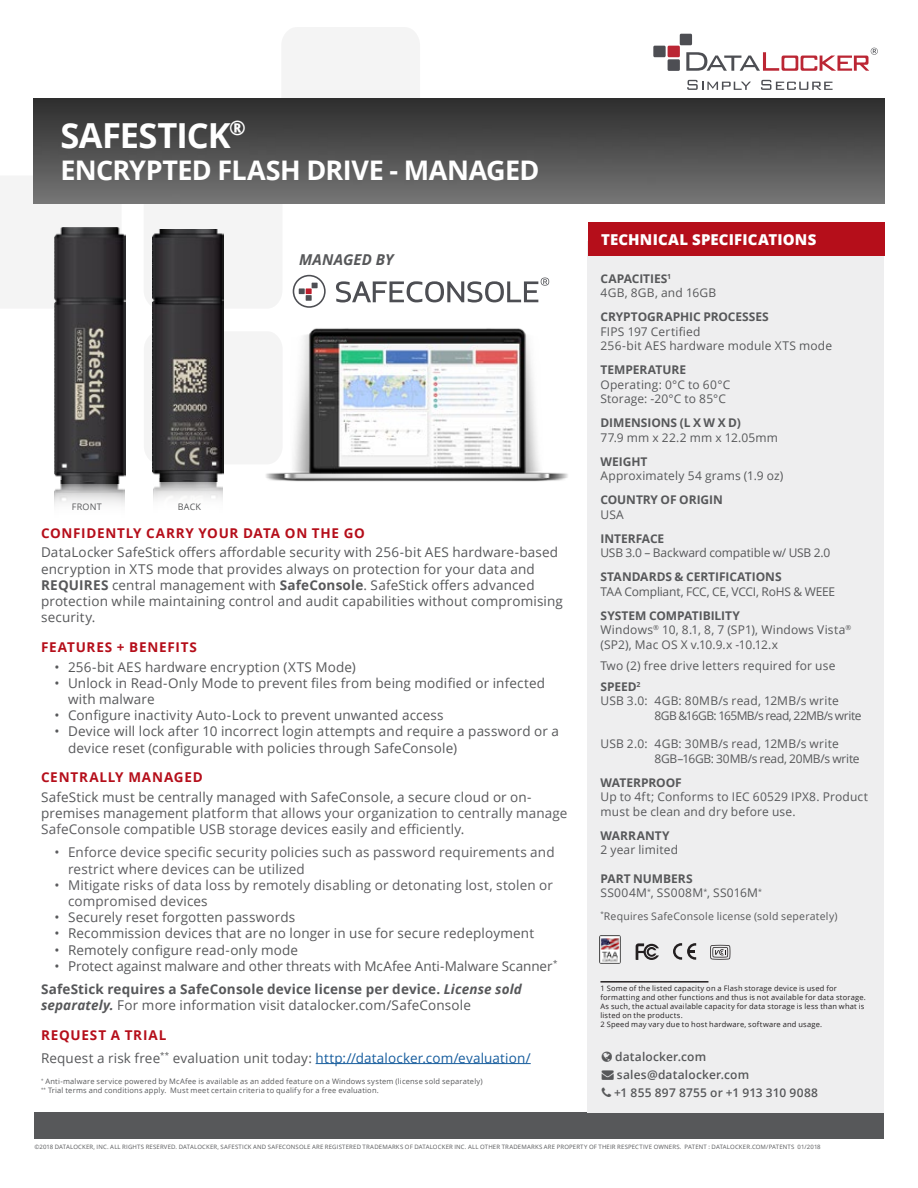
<style>
.page{position:relative;width:918px;height:1188px;background:#fff}
.page>*{position:absolute;margin:0;border:0;box-sizing:border-box;transform-origin:0 0}
.t1{font:700 34.5px "Open Sans";letter-spacing:-.02em;color:#fff}
.t2{font:700 27px "Open Sans";letter-spacing:-.025em;color:#fff}
.t3{font:800 15px "Open Sans";letter-spacing:.015em;color:#fff}
.t4{font:italic 700 15px "Open Sans";letter-spacing:.01em;color:#57585a}
.t5{font:13.5px/16.2px "Open Sans";letter-spacing:.01em;color:#57585a}
.t6{font:13.5px/16.2px "Open Sans";letter-spacing:.01em;color:#5c5c5f}
.t7{font:700 13.5px "Open Sans";letter-spacing:.055em;color:#b50e1a}
.t8{font:12px/14.4px "Open Sans";letter-spacing:.015em;color:#57585a}
.t9{font:700 12px "Open Sans";letter-spacing:-.005em;color:#57585a}
.t10{font:12px "Open Sans";letter-spacing:-.015em;color:#57585a}
.t11{font:12px/14.4px "Open Sans";letter-spacing:-.035em;color:#57585a}
.t12{font:12px/14.4px "Open Sans";letter-spacing:-.01em;color:#57585a}
.t13{font:600 12px/18px "Open Sans";letter-spacing:.015em;color:#57585a}
.t14{font:10.5px "Open Sans";letter-spacing:.02em;color:#57585a}
.t15{font:9px "Open Sans";letter-spacing:.03em;color:#57585a}
.t16{font:7.5px/9px "Open Sans";letter-spacing:.025em;color:#231f20}
.t17{font:7.5px/9px "Open Sans";letter-spacing:.025em;color:#57585a}
.t18{font:6px "Open Sans";letter-spacing:.03em;color:#57585a}
.s1{font-weight:700}
.s2{color:#57585a}
.s3{font-weight:700;font-style:italic}
.s4{font-weight:700;color:#b50e1a}
.s5{color:#175d9e}
</style>
<div class="page">
<div style="left:281px;top:27px;width:139px;height:72px;background:#f4f4f4"></div>
<div style="left:144px;top:331px;width:109px;height:133px;background:#f4f4f4"></div>
<div style="left:144px;top:203px;width:139px;height:106px;background:#f4f4f4"></div>
<div style="left:0;top:176px;width:122px;height:132px;background:#f4f4f4"></div>
<svg style="left:687px;top:80px;width:64px;height:10px"></svg>
<svg style="left:761px;top:80px;width:72px;height:10px"></svg>
<svg style="left:653px;top:34px;width:225px;height:37px"></svg>
<div style="left:34px;top:1113px;width:850px;height:26px;background:#57585a"></div>
<div style="left:587px;top:241px;width:297px;height:872px;background:#eeeeef"></div>
<img style="left:33px;top:99px;width:852px;height:104px">
<hr style="left:600px;top:981px;width:108px;height:2px;background:#231f20">
<div style="left:588px;top:222px;width:297px;height:34px;background:#b50e1a"></div>
<hr style="left:316px;top:1063px;width:215px;height:1px;background:#175d9e">
<img style="left:54px;top:228px;width:71px;height:252px">
<img style="left:54px;top:480px;width:71px;height:26px">
<img style="left:152px;top:229px;width:71px;height:250px">
<img style="left:153px;top:479px;width:70px;height:22px">
<svg style="left:636px;top:943px;width:23px;height:17px"></svg>
<svg style="left:673px;top:943px;width:23px;height:17px"></svg>
<img style="left:599px;top:936px;width:21px;height:28px">
<svg style="left:710px;top:945px;width:20px;height:15px"></svg>
<img style="left:253px;top:328px;width:315px;height:154px">
<svg style="left:299px;top:283px;width:19px;height:18px"></svg>
<div style="left:293px;top:275px;width:33px;height:33px;border:2px solid #4d4e53;border-radius:50%"></div>
<svg style="left:336px;top:278px;width:213px;height:25px"></svg>
<h1 class="t1" style="left:60px;top:111px;width:187px">SAFESTICK<sup>®</sup></h1>
<h2 class="t2" style="left:60px;top:151px;width:481px">ENCRYPTED FLASH DRIVE - MANAGED</h2>
<p class="t15" style="left:72px;top:501px;width:32px">FRONT</p>
<p class="t15" style="left:178px;top:501px;width:25px">BACK</p>
<p class="t4" style="left:299px;top:249px;width:96px">MANAGED BY</p>
<p class="t7" style="left:41px;top:523px;width:325px">CONFIDENTLY CARRY YOUR DATA ON THE GO</p>
<p class="t5" style="left:41px;top:544px;width:523px">DataLocker SafeStick offers affordable security with 256-bit AES hardware-based encryption in XTS mode that provides always on protection for your data and <span class="s1">REQUIRES</span> central management with <span class="s1">SafeConsole</span>. SafeStick offers advanced protection while maintaining control and audit capabilities without compromising security.</p>
<p class="t7" style="left:41px;top:637px;width:157px">FEATURES + BENEFITS</p>
<p class="t5" style="left:55px;top:658px;width:303px">• 256-bit AES hardware encryption (XTS Mode)</p>
<p class="t5" style="left:68px;top:674px;width:479px;text-indent:-14px">• Unlock in Read-Only Mode to prevent files from being modified or infected with malware</p>
<p class="t5" style="left:55px;top:707px;width:391px">• Configure inactivity Auto-Lock to prevent unwanted access</p>
<p class="t5" style="left:68px;top:723px;width:493px;text-indent:-14px">• Device will lock after 10 incorrect login attempts and require a password or a device reset (configurable with policies through SafeConsole)</p>
<p class="t7" style="left:41px;top:768px;width:163px">CENTRALLY MANAGED</p>
<p class="t6" style="left:41px;top:789px;width:528px"><span class="s2">SafeStick must be centrally managed with SafeConsole, a secure cloud or on&shy;premises management plat</span>form that allows your organization to centrally manage<br>SafeConsole compatible USB storage devices easily and efficiently.</p>
<p class="t6" style="left:68px;top:844px;width:488px;text-indent:-14px">• Enforce device specific security policies such as password requirements and restrict where devices can be utilized</p>
<p class="t6" style="left:68px;top:876px;width:487px;text-indent:-14px">• Mitigate risks of data loss by remotely disabling or detonating lost, stolen or compromised de<span class="s2">vices</span></p>
<p class="t5" style="left:55px;top:909px;width:242px">• Securely reset forgotten passwords</p>
<p class="t5" style="left:55px;top:925px;width:481px">• Recommission devices that are no longer in use for secure redeployment</p>
<p class="t5" style="left:55px;top:941px;width:245px">• Remotely configure read-only mode</p>
<p class="t5" style="left:41px;top:954px;width:518px;line-height:23px;text-indent:13px">• Protect against malware and other threats with McAfee Anti-Malware Scanner<sup>*<br></sup><span class="s1">SafeStick requires a SafeConsole device license per device.</span> <span class="s3">License sold</span></p>
<p class="t5" style="left:41px;top:990px;width:431px;line-height:29.7px"><span class="s3">separately.</span> For more information visit datalocker.com/SafeConsole<br><span class="s4">REQUEST A TRIAL</span></p>
<p class="t5" style="left:41px;top:1049px;width:491px">Request a risk free<sup>**</sup> evaluation unit today: <span class="s5">http://datalocker.com/evaluation/</span></p>
<p class="t17" style="left:41px;top:1077px;width:443px"><sup>*</sup> Anti-malware service powered by McAfee is available as an added feature on a Windows system (license sold separately) <sup>**</sup> Trial terms and conditions apply. Must meet certain criteria to qualify for a free evaluation.</p>
<p class="t3" style="left:601px;top:228px;width:217px">TECHNICAL SPECIFICATIONS</p>
<p class="t8" style="left:600px;top:271px;width:117px"><span class="s1">CAPACITIES</span><sup>1<br></sup>4GB, 8GB, and 16GB</p>
<p class="t9" style="left:600px;top:308px;width:170px">CRYPTOGRAPHIC PROCESSES</p>
<p class="t8" style="left:600px;top:324px;width:233px">FIPS 197 Certified<br>256-bit AES hardware module XTS mode</p>
<p class="t9" style="left:600px;top:361px;width:87px">TEMPERATURE</p>
<p class="t8" style="left:600px;top:377px;width:131px">Operating: 0°C to 60°C<br>Storage: -20°C to 85°C</p>
<p class="t9" style="left:600px;top:414px;width:142px">DIMENSIONS (L X W X D)</p>
<p class="t8" style="left:600px;top:430px;width:179px">77.9 mm x 22.2 mm x 12.05mm</p>
<p class="t9" style="left:600px;top:453px;width:49px">WEIGHT</p>
<p class="t8" style="left:600px;top:468px;width:184px">Approximately 54 grams (1.9 oz)</p>
<p class="t9" style="left:600px;top:491px;width:124px">COUNTRY OF ORIGIN</p>
<p class="t8" style="left:600px;top:507px;width:25px">USA</p>
<p class="t9" style="left:600px;top:530px;width:65px">INTERFACE</p>
<p class="t10" style="left:600px;top:545px;width:231px">USB 3.0 – Backward compatible w/ USB 2.0</p>
<p class="t9" style="left:600px;top:568px;width:183px">STANDARDS &amp; CERTIFICATIONS</p>
<p class="t10" style="left:600px;top:583px;width:236px">TAA Compliant, FCC, CE, VCCI, RoHS &amp; WEEE</p>
<p class="t8" style="left:600px;top:608px;width:252px"><span class="s1">SYSTEM COMPATIBILITY<br></span>Windows<sup>®</sup> 10, 8.1, 8, 7 (SP1), Windows Vista<sup>® </sup>(SP2), Mac OS X v.10.9.x -10.12.x</p>
<p class="t8" style="left:600px;top:654px;width:236px;line-height:21.1px">Two (2) free drive letters required for use<br><span class="s1">SPEED</span><sup>2</sup></p>
<p class="t11" style="left:654px;top:693px;width:208px;text-indent:-54px">USB 3.0: 4GB: 80MB/s read, 12MB/s write<br>8GB &amp;16GB: 165MB/s read, 22MB/s write</p>
<p class="t12" style="left:654px;top:737px;width:207px;text-indent:-54px">USB 2.0: 4GB: 30MB/s read, 12MB/s write<br>8GB–16GB: 30MB/s read, 20MB/s write</p>
<p class="t9" style="left:600px;top:774px;width:83px">WATERPROOF</p>
<p class="t8" style="left:600px;top:790px;width:269px">Up to 4ft; Conforms to IEC 60529 IPX8. Product must be clean and dry before use.</p>
<p class="t9" style="left:600px;top:827px;width:71px">WARRANTY</p>
<p class="t8" style="left:600px;top:842px;width:79px">2 year limited</p>
<p class="t8" style="left:600px;top:871px;width:163px"><span class="s1">PART NUMBERS<br></span>SS004M<sup>*</sup>, SS008M<sup>*</sup>, SS016M<sup>*</sup></p>
<p class="t14" style="left:600px;top:909px;width:239px"><sup>*</sup>Requires SafeConsole license (sold seperately)</p>
<p class="t16" style="left:600px;top:983px;width:267px">1 Some of the listed capacity on a Flash storage device is used for formatting and other functions and thus is not available for data storage.<br>As such, the actual available capacity for data storage is less than what is listed on the products.<br>2 Speed may vary due to host hardware, software and usage.</p>
<p class="t13" style="left:615px;top:1047px;width:93px">datalocker.com</p>
<p class="t13" style="left:614px;top:1065px;width:205px;text-indent:-12px">→ sales@datalocker.com<br>+1 855 897 8755 or +1 913 310 9088</p>
<p class="t18" style="left:35px;top:1142px;width:788px">©2018 DATALOCKER, INC. ALL RIGHTS RESERVED. DATALOCKER, SAFESTICK AND SAFECONSOLE ARE REGISTERED TRADEMARKS OF DATALOCKER INC. ALL OTHER TRADEMARKS ARE PROPERTY OF THEIR RESPECTIVE OWNERS. PATENT : DATALOCKER.COM/PATENTS 01/2018</p>
</div>
